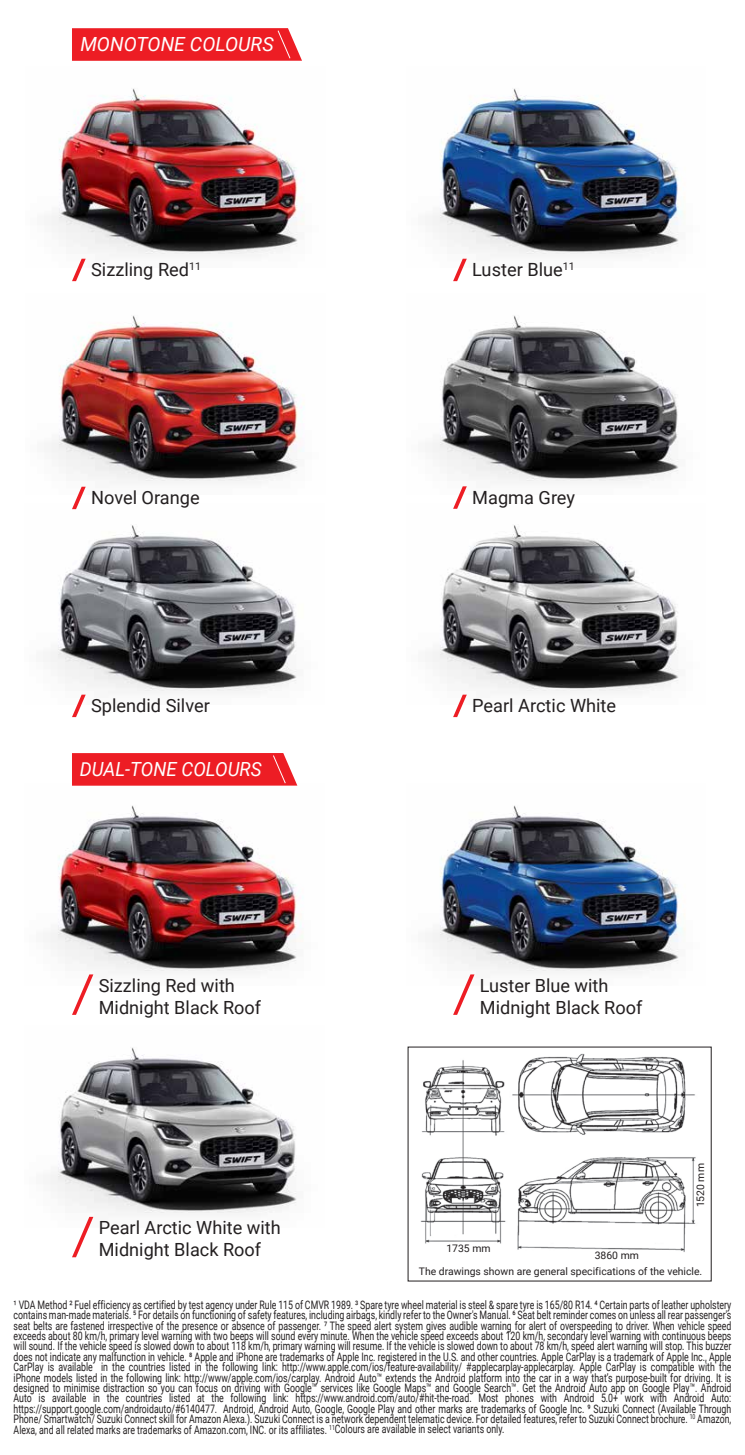
<style>
.page{position:relative;width:745px;height:1455px;background:#fff}
.page>*{position:absolute;margin:0;border:0;box-sizing:border-box;transform-origin:0 0}
.t1{font:italic 19.5px "Roboto";color:#fff;scale:.96 1}
.t2{font:italic 19.5px "Roboto";color:#fff}
.t3{font:18.12px/21.8px "Roboto";color:#231f20}
.t4{font:11.75px/10.4px "Roboto";color:#231f20;text-align:justify;scale:.75 1}
.t5{font:10.38px "Roboto";color:#231f20}
</style>
<div class="page">
<img style="left:51px;top:88px;width:253px;height:171px">
<img style="left:51px;top:315px;width:253px;height:172px">
<img style="left:50px;top:509px;width:247px;height:182px">
<img style="left:50px;top:785px;width:253px;height:191px">
<img style="left:50px;top:1047px;width:247px;height:171px">
<svg style="left:72px;top:1216px;width:21px;height:41px"></svg>
<svg style="left:72px;top:974px;width:21px;height:41px"></svg>
<svg style="left:72px;top:694px;width:14px;height:23px"></svg>
<svg style="left:72px;top:259px;width:14px;height:22px"></svg>
<svg style="left:72px;top:487px;width:14px;height:22px"></svg>
<svg style="left:72px;top:28px;width:230px;height:33px;background:#ed272e"></svg>
<div style="left:72px;top:753px;width:225px;height:32px;background:#ed1d24"></div>
<img style="left:432px;top:88px;width:254px;height:173px">
<img style="left:432px;top:315px;width:247px;height:173px">
<img style="left:432px;top:805px;width:254px;height:171px">
<img style="left:432px;top:525px;width:247px;height:172px">
<svg style="left:453px;top:694px;width:13px;height:23px"></svg>
<svg style="left:453px;top:259px;width:13px;height:22px"></svg>
<svg style="left:453px;top:486px;width:13px;height:23px"></svg>
<svg style="left:453px;top:974px;width:21px;height:41px"></svg>
<img style="left:420px;top:1053px;width:276px;height:199px">
<h1 class="t2" style="left:80px;top:31px;width:195px">MONOTONE COLOURS</h1>
<h2 class="t3" style="left:91px;top:258px;width:111px">Sizzling Red<sup>11</sup></h2>
<h2 class="t3" style="left:91px;top:486px;width:110px">Novel Orange</h2>
<h2 class="t3" style="left:91px;top:694px;width:120px">Splendid Silver</h2>
<h1 class="t1" style="left:80px;top:755px;width:191px">DUAL-TONE COLOURS</h1>
<h2 class="t3" style="left:99px;top:974px;width:164px">Sizzling Red with<br>Midnight Black Roof</h2>
<h2 class="t3" style="left:99px;top:1216px;width:183px">Pearl Arctic White with<br>Midnight Black Roof</h2>
<h2 class="t3" style="left:472px;top:258px;width:104px">Luster Blue<sup>11</sup></h2>
<h2 class="t3" style="left:472px;top:486px;width:104px">Magma Grey</h2>
<h2 class="t3" style="left:472px;top:694px;width:145px">Pearl Arctic White</h2>
<h2 class="t3" style="left:479px;top:974px;width:164px">Luster Blue with<br>Midnight Black Roof</h2>
<p class="t5" style="left:446px;top:1241px;width:46px">1735 mm</p>
<p class="t5" style="left:594px;top:1248px;width:46px">3860 mm</p>
<p class="t5" style="left:692px;top:1207px;width:46px;rotate:-90deg">1520 mm</p>
<p class="t5" style="left:418px;top:1263px;width:285px">The drawings shown are general specifications of the vehicle.</p>
<p class="t4" style="left:14px;top:1298px;width:958px">¹ VDA Method ² Fuel efficiency as certified by test agency under Rule 115 of CMVR 1989. ³ Spare tyre wheel material is steel &amp; spare tyre is 165/80 R14. 4 Certain parts of leather upholstery contains man-made materials. 5 For details on functioning of safety features, including airbags, kindly refer to the Owner's Manual. 6 Seat belt reminder comes on unless all rear passenger's seat belts are fastened irrespective of the presence or absence of passenger. 7 The speed alert system gives audible warning for alert of overspeeding to driver. When vehicle speed exceeds about 80 km/h, primary level warning with two beeps will sound every minute. When the vehicle speed exceeds about 120 km/h, secondary level warning with continuous beeps will sound. If the vehicle speed is slowed down to about 118 km/h, primary warning will resume. If the vehicle is slowed down to about 78 km/h, speed alert warning will stop. This buzzer does not indicate any malfunction in vehicle. 8 Apple and iPhone are trademarks of Apple Inc. registered in the U.S. and other countries. Apple CarPlay is a trademark of Apple Inc., Apple CarPlay is available in the countries listed in the following link: http://www.apple.com/ios/feature-availability/ #applecarplay-applecarplay. Apple CarPlay is compatible with the iPhone models listed in the following link: http://www/apple.com/ios/carplay. Android Auto™ extends the Android platform into the car in a way that’s purpose-built for driving. It is designed to minimise distraction so you can focus on driving with Google™ services like Google Maps™ and Google Search™. Get the Android Auto app on Google Play™. Android Auto is available in the countries listed at the following link: https://www.android.com/auto/#hit-the-road. Most phones with Android 5.0+ work with Android Auto: https://support.google.com/androidauto/#6140477. Android, Android Auto, Google, Google Play and other marks are trademarks of Google Inc. 9 Suzuki Connect (Available Through Phone/ Smartwatch/ Suzuki Connect skill for Amazon Alexa.). Suzuki Connect is a network dependent telematic device. For detailed features, refer to Suzuki Connect brochure. <sup>10</sup> Amazon, Alexa, and all related marks are trademarks of Amazon.com, INC. or its affiliates. <sup>11</sup>Colours are available in select variants only.</p>
</div>
